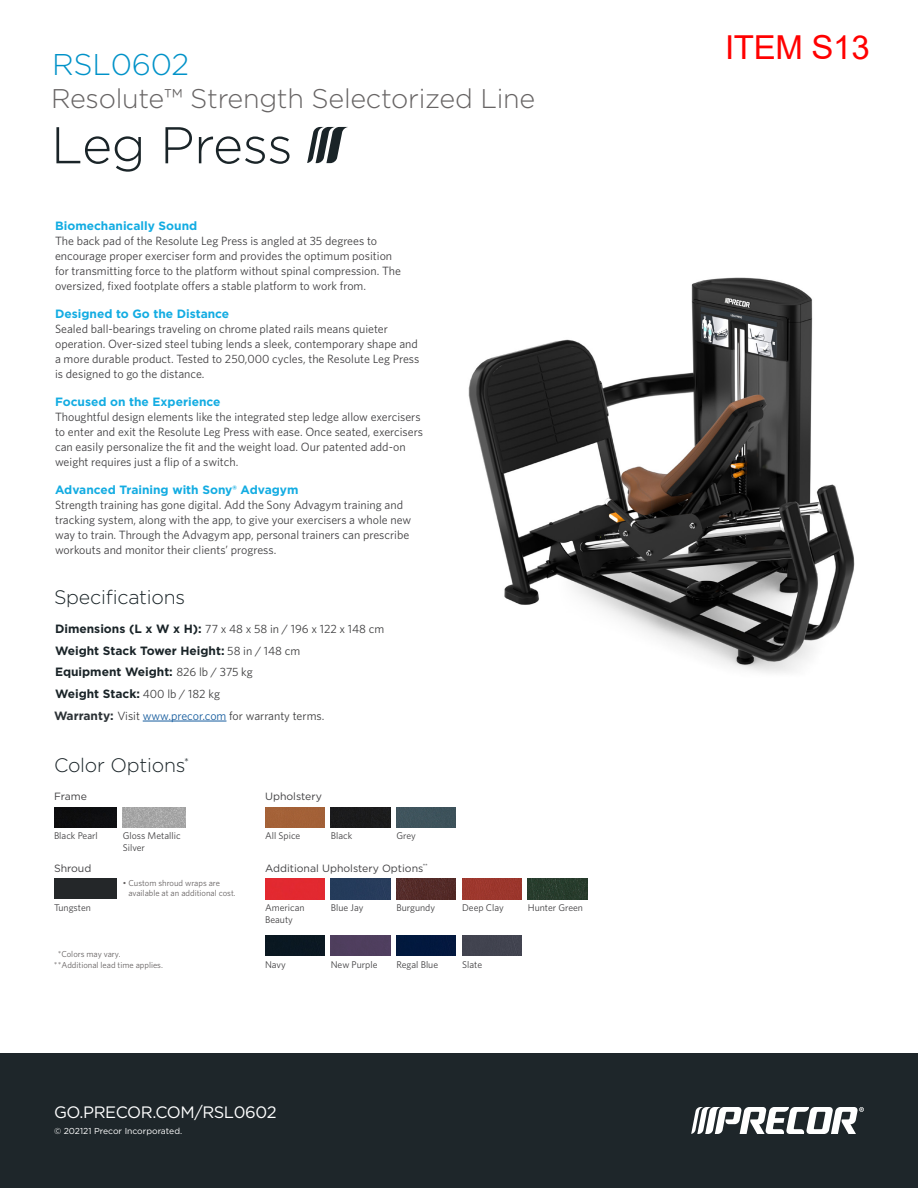
<style>
.page{position:relative;width:918px;height:1188px;background:#fff}
.page>*{position:absolute;margin:0;border:0;box-sizing:border-box;transform-origin:0 0}
.t1{font:300 51.6px "Gotham";letter-spacing:-.015em;color:#1a2428}
.t2{font:33px "Arial";letter-spacing:-.01em;color:#f00}
.t3{font:300 30px "Gotham";letter-spacing:-.01em;color:#0092c8}
.t4{font:300 27px "Gotham";letter-spacing:-.01em;color:#676464}
.t5{font:300 19.5px "Gotham";letter-spacing:-.01em;color:#1a2428}
.t6{font:16.5px "Gotham";letter-spacing:-.025em;color:#fff}
.t7{font:12px/15px "Whitney";color:#414042}
.t8{font:12px "Whitney";color:#3e3e3f}
.t9{font:700 12px "Gotham";color:#1a2428}
.t10{font:10.5px "Gotham";color:#414042}
.t11{font:9.75px/11.7px "Whitney";color:#414042}
.t12{font:8.7px/10.4px "Whitney";color:#676363}
.t13{font:8.7px "Gotham";color:#fff}
.s1{font-family:"Gotham";font-weight:700;color:#13ace2}
.s2{font-family:"Gotham";font-weight:700;color:#1a2428}
.s3{font-family:"Whitney";font-weight:400;color:#3e3e3f}
.s4{font-family:"Gotham";font-weight:700;color:#2c3236}
.s5{color:#175d9e}
.s6{font-family:"Gotham";font-weight:300}
</style>
<div class="page">
<img style="left:468px;top:277px;width:387px;height:396px">
<hr style="left:143px;top:721px;width:83px;height:1px;background:#175d9e">
<div style="left:0;top:1053px;width:918px;height:135px;background:#1e262a"></div>
<svg style="left:691px;top:1107px;width:173px;height:27px"></svg>
<svg style="left:307px;top:127px;width:41px;height:36px"></svg>
<div style="left:54px;top:879px;width:63px;height:20px;background:#242729"></div>
<img style="left:123px;top:807px;width:62px;height:20px">
<img style="left:54px;top:807px;width:63px;height:20px">
<img style="left:265px;top:807px;width:59px;height:20px">
<img style="left:331px;top:807px;width:59px;height:20px">
<img style="left:265px;top:935px;width:59px;height:21px">
<img style="left:265px;top:879px;width:59px;height:20px">
<img style="left:331px;top:879px;width:59px;height:20px">
<img style="left:396px;top:807px;width:60px;height:20px">
<img style="left:528px;top:879px;width:59px;height:20px">
<img style="left:331px;top:935px;width:59px;height:21px">
<img style="left:396px;top:879px;width:60px;height:20px">
<img style="left:396px;top:935px;width:60px;height:21px">
<img style="left:462px;top:879px;width:60px;height:20px">
<img style="left:462px;top:935px;width:60px;height:21px">
<p class="t3" style="left:52px;top:45px;width:138px">RSL0602</p>
<p class="t4" style="left:51px;top:81px;width:486px">Resolute™ Strength Selectorized Line</p>
<p class="t1" style="left:51px;top:112px;width:243px">Leg Press</p>
<p class="t7" style="left:55px;top:218px;width:348px"><span class="s1">Biomechanically Sound<br></span>The back pad of the Resolute Leg Press is angled at 35 degrees to encourage proper exerciser form and provides the optimum position for transmitting force to the platform without spinal compression. The oversized, fixed footplate offers a stable platform to work from.</p>
<p class="t7" style="left:55px;top:306px;width:366px"><span class="s1">Designed to Go the Distance<br></span>Sealed ball-bearings traveling on chrome plated rails means quieter operation. Over-sized steel tubing lends a sleek, contemporary shape and a more durable product. Tested to 250,000 cycles, the Resolute Leg Press is designed to go the distance.</p>
<p class="t7" style="left:55px;top:394px;width:369px"><span class="s1">Focused on the Experience<br></span>Thoughtful design elements like the integrated step ledge allow exercisers to enter and exit the Resolute Leg Press with ease. Once seated, exercisers can easily personalize the fit and the weight load. Our patented add-on weight requires just a flip of a switch.</p>
<p class="t7" style="left:55px;top:482px;width:358px"><span class="s1">Advanced Training with Sony® Advagym<br></span>Strength training has gone digital. Add the Sony Advagym training and tracking system, along with the app, to give your exercisers a whole new way to train. Through the Advagym app, personal trainers can prescribe workouts and monitor their clients’ progress.</p>
<p class="t5" style="left:54px;top:585px;width:133px">Specifications</p>
<p class="t8" style="left:55px;top:621px;width:331px"><span class="s2">Dimensions (L x W x H):</span> 77 x 48 x 58 in / 196 x 122 x 148 cm</p>
<p class="t9" style="left:55px;top:642px;width:247px">Weight Stack Tower Height: <span class="s3">58 in / 148 cm</span></p>
<p class="t9" style="left:55px;top:664px;width:199px">Equipment Weight: <span class="s3">826 lb / 375 kg</span></p>
<p class="t9" style="left:55px;top:686px;width:166px">Weight Stack: <span class="s3">400 lb / 182 kg</span></p>
<p class="t8" style="left:54px;top:708px;width:272px"><span class="s4">Warranty:</span> Visit <span class="s5">www.precor.com</span> for warranty terms.</p>
<p class="t5" style="left:54px;top:753px;width:137px">Color Options<sup>*</sup></p>
<p class="t10" style="left:54px;top:790px;width:35px">Frame</p>
<p class="t11" style="left:54px;top:830px;width:45px">Black Pearl</p>
<p class="t10" style="left:54px;top:861px;width:39px">Shroud</p>
<p class="t11" style="left:54px;top:902px;width:38px">Tungsten</p>
<p class="t11" style="left:123px;top:830px;width:59px">Gloss Metallic<br>Silver</p>
<p class="t12" style="left:128px;top:877px;width:109px;text-indent:-6px">• Custom shroud wraps are available at an additional cost.</p>
<p class="t12" style="left:58px;top:949px;width:64px"><span class="s6">*</span>Colors may vary.</p>
<p class="t12" style="left:54px;top:959px;width:110px"><span class="s6">**</span>Additional lead time applies.</p>
<p class="t10" style="left:265px;top:790px;width:58px">Upholstery</p>
<p class="t11" style="left:265px;top:830px;width:37px">All Spice</p>
<p class="t11" style="left:331px;top:830px;width:23px">Black</p>
<p class="t11" style="left:396px;top:830px;width:21px">Grey</p>
<p class="t10" style="left:265px;top:861px;width:164px">Additional Upholstery Options<sup>**</sup></p>
<p class="t11" style="left:265px;top:902px;width:41px">American</p>
<p class="t11" style="left:331px;top:902px;width:34px">Blue Jay</p>
<p class="t11" style="left:265px;top:913px;width:29px">Beauty</p>
<p class="t11" style="left:265px;top:958px;width:22px">Navy</p>
<p class="t11" style="left:331px;top:958px;width:48px">New Purple</p>
<p class="t11" style="left:396px;top:902px;width:40px">Burgundy</p>
<p class="t11" style="left:396px;top:958px;width:43px">Regal Blue</p>
<p class="t11" style="left:462px;top:902px;width:43px">Deep Clay</p>
<p class="t11" style="left:462px;top:958px;width:22px">Slate</p>
<p class="t11" style="left:528px;top:902px;width:57px">Hunter Green</p>
<p class="t6" style="left:54px;top:1102px;width:224px">GO.PRECOR.COM/RSL0602</p>
<p class="t13" style="left:54px;top:1125px;width:130px">© 202121 Precor Incorporated.</p>
<h2 class="t2" style="left:725px;top:25px;width:146px">ITEM S13</h2>
</div>
